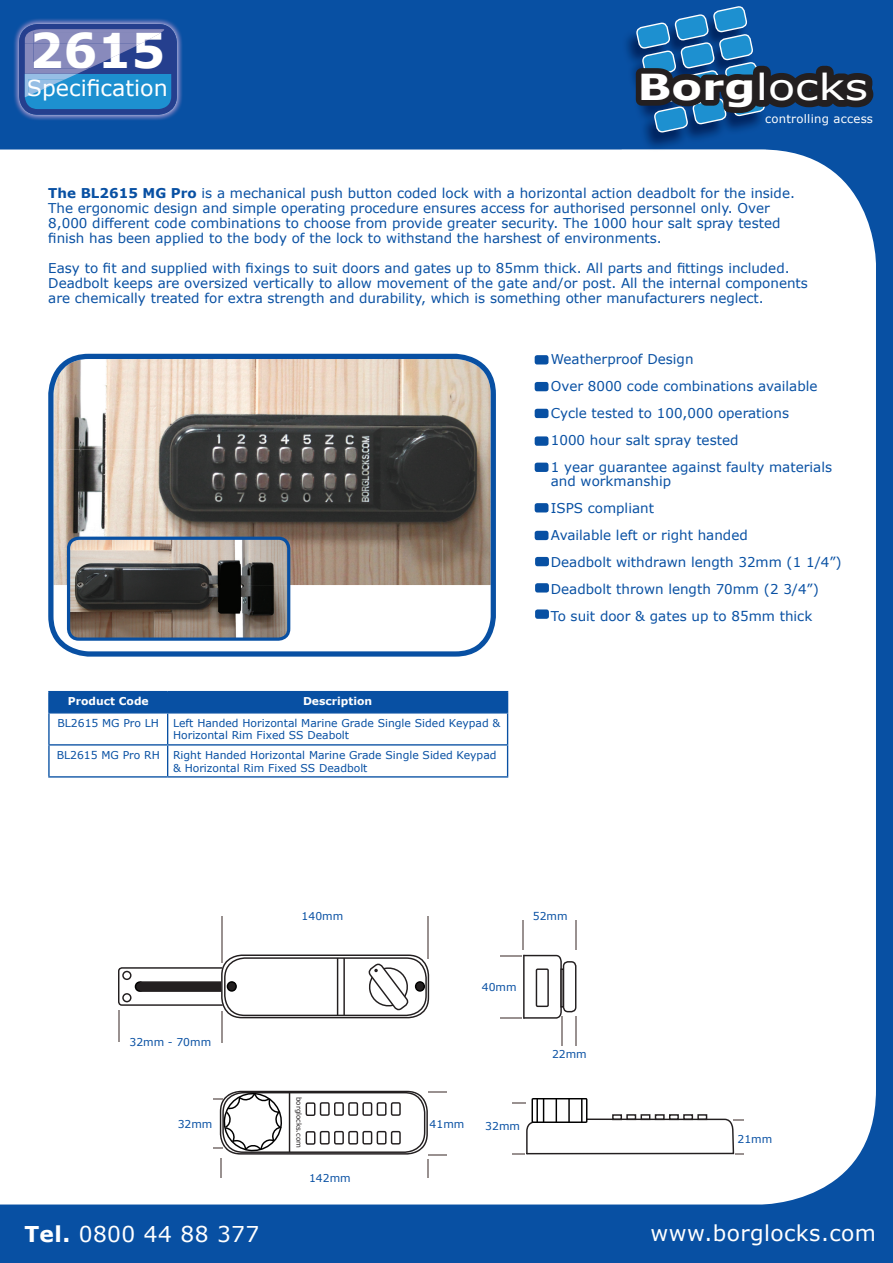
<style>
.page{position:relative;width:893px;height:1263px;background:#0850a3}
.page>*{position:absolute;margin:0;border:0;box-sizing:border-box;transform-origin:0 0}
.t1{font:700 47.85px "Verdana";color:#fff}
.t2{font:35.85px "Verdana";color:#fff;scale:1.25 1}
.t3{font:22.2px "Verdana";color:#fff}
.t4{font:21.75px "Verdana";letter-spacing:.02em;color:#fff}
.t5{font:13.5px/27px "Verdana";color:#0850a3}
.t6{font:11.7px "Verdana";letter-spacing:.02em;color:#fff}
.t7{font:10.8px/12.9px "Verdana";color:#0850a3}
.t8{font:700 10.8px "Verdana";color:#fff}
.t9{font:7.05px "Verdana";color:#231f20}
.s1{font-weight:700}
</style>
<div class="page">
<div style="left:0;top:150px;width:876px;height:1054px;background:#fff"></div>
<img style="left:621px;top:36px;width:145px;height:116px">
<svg style="left:630px;top:6px;width:244px;height:127px"></svg>
<div style="left:806px;top:87px;width:7px;height:7px;border:6px solid #231f20;border-radius:50%"></div>
<div style="left:778px;top:87px;width:7px;height:6px;border:6px solid #231f20;border-radius:50%"></div>
<hr style="left:48px;top:691px;width:120px;height:1px;background:#0850a3">
<hr style="left:48px;top:692px;width:2px;height:20px;background:#0850a3">
<hr style="left:168px;top:691px;width:340px;height:1px;background:#0850a3">
<svg style="left:50px;top:692px;width:458px;height:20px"></svg>
<hr style="left:48px;top:712px;width:120px;height:1px;background:#0850a3">
<hr style="left:48px;top:713px;width:2px;height:31px;background:#0850a3">
<hr style="left:168px;top:712px;width:340px;height:1px;background:#0850a3">
<hr style="left:167px;top:713px;width:1px;height:31px;background:#0850a3">
<hr style="left:507px;top:713px;width:1px;height:31px;background:#0850a3">
<hr style="left:48px;top:744px;width:120px;height:1px;background:#0850a3">
<hr style="left:48px;top:745px;width:2px;height:31px;background:#0850a3">
<hr style="left:168px;top:744px;width:340px;height:1px;background:#0850a3">
<hr style="left:167px;top:745px;width:1px;height:31px;background:#0850a3">
<hr style="left:507px;top:745px;width:1px;height:31px;background:#0850a3">
<hr style="left:48px;top:776px;width:120px;height:1px;background:#0850a3">
<hr style="left:168px;top:776px;width:340px;height:1px;background:#0850a3">
<svg style="left:48px;top:354px;width:448px;height:303px;background:#908e8d"></svg>
<img style="left:69px;top:538px;width:220px;height:101px">
<div style="left:67px;top:537px;width:223px;height:104px;border:3px solid #0850a3;border-radius:10px"></div>
<img style="left:14px;top:19px;width:168px;height:101px">
<svg style="left:19px;top:24px;width:158px;height:91px;background:#4675b5"></svg>
<svg style="left:513px;top:1098px;width:231px;height:107px;background:#f2f2f3"></svg>
<svg style="left:117px;top:966px;width:107px;height:40px;background:#e5e4e4"></svg>
<div style="left:122px;top:971px;width:10px;height:9px;border:1px solid #231f20;border-radius:50%"></div>
<div style="left:122px;top:993px;width:10px;height:9px;border:1px solid #231f20;border-radius:50%"></div>
<div style="left:225px;top:958px;width:201px;height:57px;background:#fff;border-radius:20px"></div>
<div style="left:224px;top:957px;width:203px;height:59px;border:1px solid #231f20;border-radius:20px"></div>
<div style="left:221px;top:954px;width:208px;height:64px;border:1px solid #231f20;border-radius:20px"></div>
<div style="left:227px;top:982px;width:9px;height:9px;background:#231f20;border-radius:50%"></div>
<div style="left:227px;top:981px;width:10px;height:11px;border:1px solid #000;border-radius:50%"></div>
<div style="left:416px;top:982px;width:8px;height:9px;background:#231f20;border-radius:50%"></div>
<div style="left:415px;top:981px;width:10px;height:11px;border:1px solid #000;border-radius:50%"></div>
<hr style="left:343px;top:958px;width:2px;height:57px;background:#231f20">
<hr style="left:337px;top:958px;width:1px;height:57px;background:#231f20">
<svg style="left:368px;top:963px;width:41px;height:48px"></svg>
<div style="left:135px;top:982px;width:9px;height:9px;background:#231f20;border-radius:50%"></div>
<div style="left:135px;top:981px;width:10px;height:11px;border:1px solid #000;border-radius:50%"></div>
<div style="left:141px;top:982px;width:80px;height:9px;background:#231f20"></div>
<div style="left:140px;top:981px;width:82px;height:11px;border:1px solid #231f20"></div>
<hr style="left:222px;top:916px;width:1px;height:47px;background:#999190">
<hr style="left:428px;top:916px;width:1px;height:43px;background:#999190">
<hr style="left:118px;top:1010px;width:1px;height:32px;background:#999190">
<hr style="left:221px;top:1011px;width:2px;height:31px;background:#999190">
<div style="left:563px;top:962px;width:13px;height:50px;background:#fff;border-radius:4px"></div>
<div style="left:563px;top:961px;width:13px;height:51px;border:1px solid #231f20;border-radius:4px"></div>
<hr style="left:523px;top:920px;width:1px;height:30px;background:#999190">
<hr style="left:575px;top:920px;width:1px;height:30px;background:#999190">
<hr style="left:575px;top:1016px;width:1px;height:30px;background:#999190">
<hr style="left:561px;top:1016px;width:1px;height:30px;background:#999190">
<svg style="left:500px;top:955px;width:62px;height:64px;background:#e5e4e5"></svg>
<hr style="left:500px;top:1017px;width:21px;height:2px;background:#999190">
<svg style="left:213px;top:1090px;width:234px;height:88px;background:#dfdfdf"></svg>
<hr style="left:289px;top:1092px;width:1px;height:60px;background:#231f20">
<div style="left:535px;top:355px;width:13px;height:9px;background:#0850a3;border-radius:2px"></div>
<div style="left:535px;top:382px;width:13px;height:9px;background:#0850a3;border-radius:2px"></div>
<div style="left:535px;top:409px;width:13px;height:9px;background:#0850a3;border-radius:2px"></div>
<div style="left:535px;top:436px;width:13px;height:10px;background:#0850a3;border-radius:2px"></div>
<div style="left:535px;top:463px;width:13px;height:9px;background:#0850a3;border-radius:2px"></div>
<div style="left:535px;top:503px;width:13px;height:9px;background:#0850a3;border-radius:2px"></div>
<div style="left:535px;top:531px;width:13px;height:9px;background:#0850a3;border-radius:2px"></div>
<div style="left:535px;top:557px;width:14px;height:9px;background:#0850a3;border-radius:2px"></div>
<div style="left:535px;top:583px;width:14px;height:9px;background:#0850a3;border-radius:2px"></div>
<div style="left:535px;top:609px;width:14px;height:10px;background:#0850a3;border-radius:2px"></div>
<h1 class="t1" style="left:29px;top:16px;width:138px">2615</h1>
<h3 class="t3" style="left:27px;top:73px;width:142px">Specification</h3>
<h2 class="t2" style="left:637px;top:62px;width:186px"><span class="s1">Borg</span>locks</h2>
<p class="t6" style="left:765px;top:111px;width:109px">controlling access</p>
<p class="t5" style="left:48px;top:186px;width:748px;line-height:15px"><span class="s1">The BL2615 MG Pro</span> is a mechanical push button coded lock with a horizontal action deadbolt for the inside.<br>The ergonomic design and simple operating procedure ensures access for authorised personnel only. Over 8,000 different code combinations to choose from provide greater security. The 1000 hour salt spray tested finish has been applied to the body of the lock to withstand the harshest of environments.</p>
<p class="t5" style="left:48px;top:261px;width:761px;line-height:15px">Easy to fit and supplied with fixings to suit doors and gates up to 85mm thick. All parts and fittings included.<br>Deadbolt keeps are oversized vertically to allow movement of the gate and/or post. All the internal components are chemically treated for extra strength and durability, which is something other manufacturers neglect.</p>
<p class="t8" style="left:68px;top:694px;width:82px">Product Code</p>
<p class="t8" style="left:303px;top:694px;width:71px">Description</p>
<p class="t7" style="left:58px;top:716px;width:103px">BL2615 MG Pro LH</p>
<p class="t7" style="left:173px;top:716px;width:329px">Left Handed Horizontal Marine Grade Single Sided Keypad &amp;<br>Horizontal Rim Fixed SS Deabolt</p>
<p class="t7" style="left:173px;top:748px;width:325px;text-indent:-116px">BL2615 MG Pro RH Right Handed Horizontal Marine Grade Single Sided Keypad &amp; Horizontal Rim Fixed SS Deadbolt</p>
<p class="t5" style="left:551px;top:345px;width:283px">Weatherproof Design<br>Over 8000 code combinations available Cycle tested to 100,000 operations<br>1000 hour salt spray tested<br>1 year guarantee against faulty materials</p>
<p class="t5" style="left:551px;top:467px;width:292px">and workmanship<br>ISPS compliant<br>Available left or right handed<br>Deadbolt withdrawn length 32mm (1 1/4”)<br>Deadbolt thrown length 70mm (2 3/4”)<br>To suit door &amp; gates up to 85mm thick</p>
<p class="t7" style="left:302px;top:909px;width:43px">140mm</p>
<p class="t7" style="left:533px;top:909px;width:36px">52mm</p>
<p class="t7" style="left:130px;top:1036px;width:83px">32mm - 70mm</p>
<p class="t7" style="left:482px;top:981px;width:36px">40mm</p>
<p class="t9" style="left:304px;top:1097px;width:52px;rotate:90deg">borglocks.com</p>
<p class="t7" style="left:178px;top:1118px;width:36px">32mm</p>
<p class="t7" style="left:430px;top:1118px;width:36px">41mm</p>
<p class="t7" style="left:309px;top:1172px;width:43px">142mm</p>
<p class="t7" style="left:485px;top:1120px;width:36px">32mm</p>
<p class="t7" style="left:552px;top:1047px;width:36px">22mm</p>
<p class="t7" style="left:738px;top:1132px;width:36px">21mm</p>
<h3 class="t4" style="left:24px;top:1219px;width:237px"><span class="s1">Tel.</span> 0800 44 88 377</h3>
<h3 class="t4" style="left:650px;top:1218px;width:227px">www.borglocks.com</h3>
</div>
